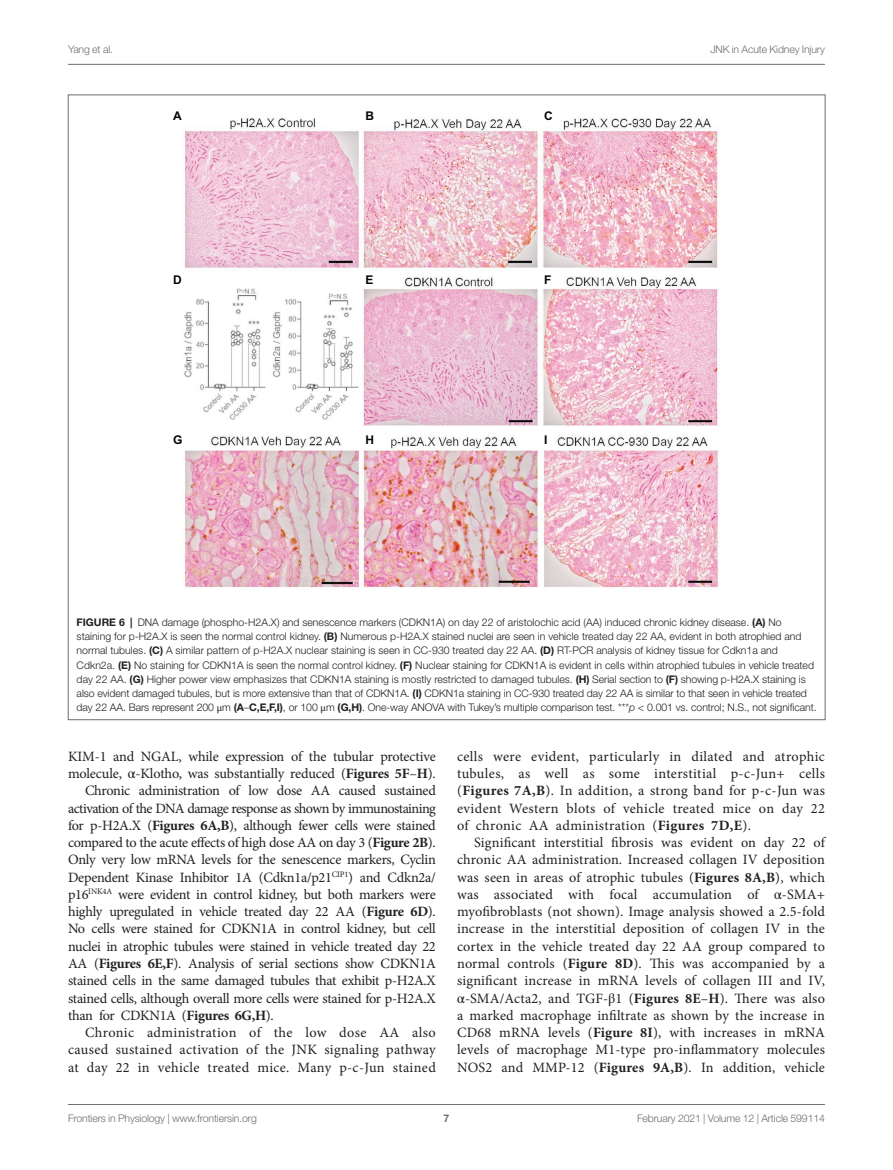
<style>
.page{position:relative;width:893px;height:1170px;background:#fff}
.page>*{position:absolute;margin:0;border:0;box-sizing:border-box;transform-origin:0 0}
.TEXT{font:14.25px/17.2px "Minion Pro";letter-spacing:.01em;color:#231f20;text-align:justify}
.TEXT_FLUSH{font:14.25px/17.2px "Minion Pro";letter-spacing:-.01em;color:#231f20}
.t1{font:700 12px "Arial";color:#040503}
.FIG_LEG{font:300 10.5px/14.2px "Helvetica Neue LT Std";color:#231f20}
.t2{font:300 10.5px "Helvetica Neue LT Std";letter-spacing:-.015em;color:#6c6d70}
.t3{font:700 10.5px "Helvetica Neue LT Std";color:#6c6d70}
.s1{font-weight:700}
.s2{font-family:"STIX General";font-weight:400}
.s3{font-style:italic}
.s4{font-family:"STIX General"}
</style>
<div class="page">
<hr style="left:68px;top:64px;width:757px;height:1px;background:#6c6d70">
<hr style="left:68px;top:1104px;width:757px;height:1px;background:#6c6d70">
<img style="left:184px;top:118px;width:536px;height:470px">
<p class="t2" style="left:68px;top:42px;width:47px">Yang et al.</p>
<p class="t2" style="left:710px;top:42px;width:116px">JNK in Acute Kidney Injury</p>
<p class="t1" style="left:173px;top:107px;width:10px">A</p>
<p class="t1" style="left:365px;top:107px;width:10px">B</p>
<p class="t1" style="left:544px;top:107px;width:10px">C</p>
<p class="t1" style="left:173px;top:271px;width:10px">D</p>
<p class="t1" style="left:365px;top:271px;width:10px">E</p>
<p class="t1" style="left:544px;top:271px;width:9px">F</p>
<p class="t1" style="left:173px;top:431px;width:11px">G</p>
<p class="t1" style="left:365px;top:431px;width:10px">H</p>
<p class="t1" style="left:544px;top:431px;width:5px">I</p>
<p class="FIG_LEG" style="left:77px;top:614px;width:741px"><span class="s1">FIGURE 6 |</span> DNA damage (phospho-H2A.X) and senescence markers (CDKN1A) on day 22 of aristolochic acid (AA) induced chronic kidney disease. <span class="s1">(A)</span> No staining for p-H2A.X is seen the normal control kidney. <span class="s1">(B)</span> Numerous p-H2A.X stained nuclei are seen in vehicle treated day 22 AA, evident in both atrophied and normal tubules. <span class="s1">(C)</span> A similar pattern of p-H2A.X nuclear staining is seen in CC-930 treated day 22 AA. <span class="s1">(D)</span> RT-PCR analysis of kidney tissue for Cdkn1a and Cdkn2a. <span class="s1">(E)</span> No staining for CDKN1A is seen the normal control kidney. <span class="s1">(F)</span> Nuclear staining for CDKN1A is evident in cells within atrophied tubules in vehicle treated day 22 AA. <span class="s1">(G)</span> Higher power view emphasizes that CDKN1A staining is mostly restricted to damaged tubules. <span class="s1">(H)</span> Serial section to <span class="s1">(F)</span> showing p-H2A.X staining is also evident damaged tubules, but is more extensive than that of CDKN1A. <span class="s1">(I)</span> CDKN1a staining in CC-930 treated day 22 AA is similar to that seen in vehicle treated day 22 AA. Bars represent 200 <span class="s2">μ</span>m <span class="s1">(A</span>–<span class="s1">C,E,F,I)</span>, or 100 <span class="s2">μ</span>m <span class="s1">(G,H)</span>. One-way ANOVA with Tukey’s multiple comparison test. ***<span class="s3">p</span> &lt; 0.001 vs. control; N.S., not significant.</p>
<p class="TEXT_FLUSH" style="left:68px;top:747px;width:369px">KIM-1 and NGAL, while expression of the tubular protective molecule, <span class="s4">α</span>-Klotho, was substantially reduced (<span class="s1">Figures 5F</span>–<span class="s1">H</span>).</p>
<p class="TEXT" style="left:68px;top:782px;width:369px;text-indent:17px">Chronic administration of low dose AA caused sustained activation of the DNA damage response as shown by immunostaining for p-H2A.X (<span class="s1">Figures 6A,B</span>), although fewer cells were stained compared to the acute effects of high dose AA on day 3 (<span class="s1">Figure 2B</span>).<br>Only very low mRNA levels for the senescence markers, Cyclin Dependent Kinase Inhibitor 1A (Cdkn1a/p21<sup>CIP1</sup>) and Cdkn2a/ p16<sup>INK4A</sup> were evident in control kidney, but both markers were highly upregulated in vehicle treated day 22 AA (<span class="s1">Figure 6D</span>).<br>No cells were stained for CDKN1A in control kidney, but cell nuclei in atrophic tubules were stained in vehicle treated day 22<br>AA (<span class="s1">Figures 6E,F</span>). Analysis of serial sections show CDKN1A stained cells in the same damaged tubules that exhibit p-H2A.X stained cells, although overall more cells were stained for p-H2A.X than for CDKN1A (<span class="s1">Figures 6G,H</span>).</p>
<p class="TEXT" style="left:68px;top:1023px;width:369px;text-indent:17px">Chronic administration of the low dose AA also caused sustained activation of the JNK signaling pathway at day 22 in vehicle treated mice. Many p-c-Jun stained</p>
<p class="TEXT" style="left:457px;top:747px;width:369px">cells were evident, particularly in dilated and atrophic tubules, as well as some interstitial p-c-Jun+ cells (<span class="s1">Figures 7A,B</span>). In addition, a strong band for p-c-Jun was evident Western blots of vehicle treated mice on day 22 of chronic AA administration (<span class="s1">Figures 7D,E</span>).</p>
<p class="TEXT" style="left:457px;top:834px;width:369px;text-indent:17px">Significant interstitial fibrosis was evident on day 22 of chronic AA administration. Increased collagen IV deposition was seen in areas of atrophic tubules (<span class="s1">Figures 8A,B</span>), which was associated with focal accumulation of <span class="s4">α</span>-SMA+ myofibroblasts (not shown). Image analysis showed a 2.5-fold increase in the interstitial deposition of collagen IV in the cortex in the vehicle treated day 22 AA group compared to normal controls (<span class="s1">Figure 8D</span>). This was accompanied by a significant increase in mRNA levels of collagen III and IV, <span class="s4">α</span>-SMA/Acta2, and TGF-<span class="s4">β</span>1 (<span class="s1">Figures 8E</span>–<span class="s1">H</span>). There was also a marked macrophage infiltrate as shown by the increase in CD68 mRNA levels (<span class="s1">Figure 8I</span>), with increases in mRNA levels of macrophage M1-type pro-inflammatory molecules NOS2 and MMP-12 (<span class="s1">Figures 9A,B</span>). In addition, vehicle</p>
<p class="t2" style="left:68px;top:1111px;width:190px">Frontiers in Physiology | www.frontiersin.org</p>
<p class="t3" style="left:444px;top:1111px;width:7px">7</p>
<p class="t2" style="left:637px;top:1111px;width:189px">February 2021 | Volume 12 | Article 599114</p>
</div>
